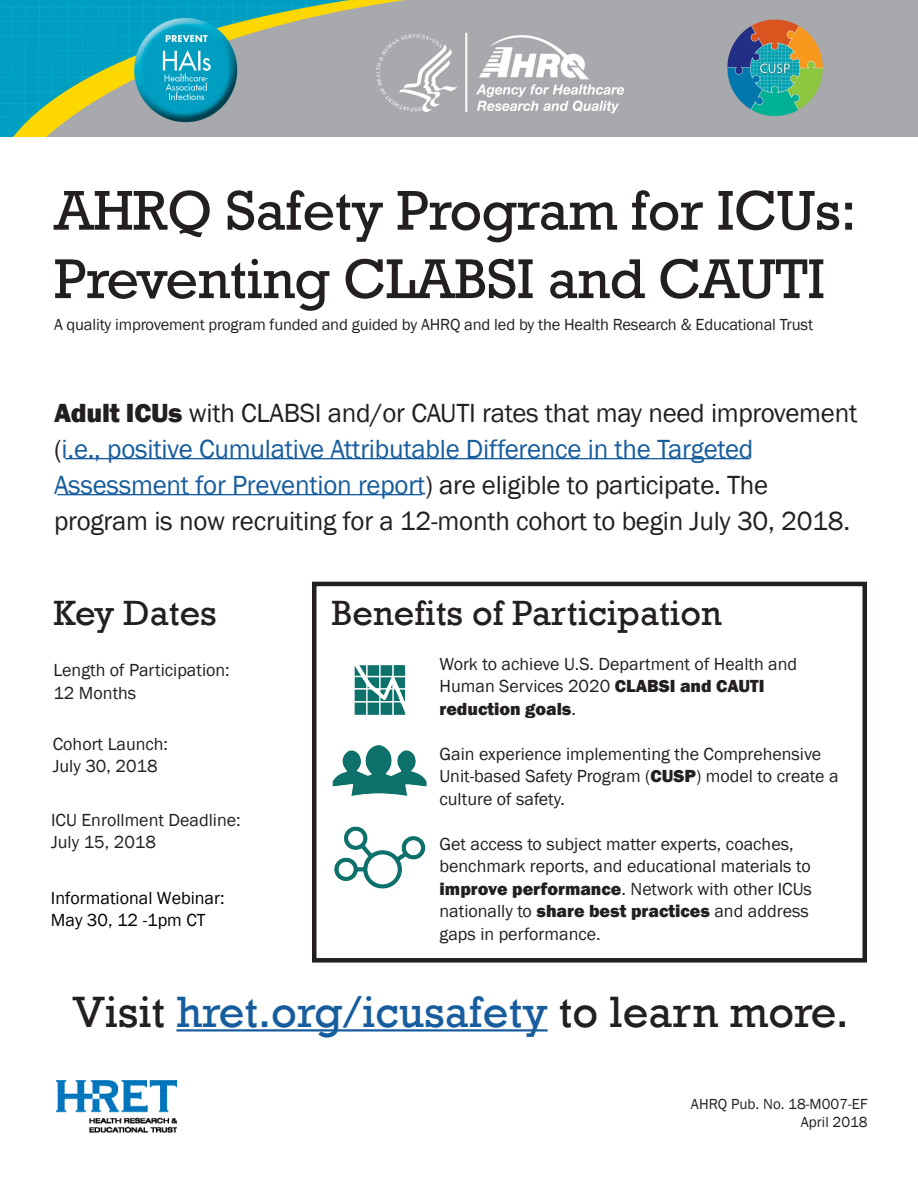
<style>
.page{position:relative;width:918px;height:1188px;background:#fff}
.page>*{position:absolute;margin:0;border:0;box-sizing:border-box;transform-origin:0 0}
.t1{font:57px/68.4px "Rockwell";letter-spacing:-.01em;color:#231f20}
.t2{font:45px "Rockwell";color:#175d9e}
.t3{font:36px "Rockwell";color:#231f20}
.t4{font:27px/36px "Franklin Gothic";letter-spacing:-.01em;color:#231f20}
.t5{font:18px/22.5px "Franklin Gothic";color:#231f20}
.t6{font:18px/21.6px "Franklin Gothic";color:#000}
.t7{font:16.5px "Franklin Gothic";letter-spacing:-.01em;color:#231f20}
.t8{font:15px/18px "Franklin Gothic";color:#231f20;text-align:right}
.s1{font-weight:800}
.s2{color:#175d9e}
.s3{color:#231f20}
</style>
<div class="page">
<div style="left:312px;top:582px;width:555px;height:381px;border:4px solid #231f20"></div>
<hr style="left:57px;top:494px;width:365px;height:1px;background:#175d9e">
<hr style="left:65px;top:458px;width:685px;height:1px;background:#175d9e">
<hr style="left:176px;top:1029px;width:372px;height:3px;background:#175d9e">
<img style="left:57px;top:1080px;width:120px;height:53px">
<img style="left:354px;top:665px;width:52px;height:50px">
<img style="left:332px;top:745px;width:95px;height:51px">
<img style="left:334px;top:826px;width:92px;height:63px">
<img style="left:0;top:0;width:918px;height:136px">
<p class="t1" style="left:54px;top:177px;width:804px">AHRQ Safety Program for ICUs:<br>Preventing CLABSI and CAUTI</p>
<p class="t7" style="left:54px;top:315px;width:761px">A quality improvement program funded and guided by AHRQ and led by the Health Research &amp; Educational Trust</p>
<p class="t4" style="left:54px;top:396px;width:805px"><span class="s1">Adult ICUs</span> with CLABSI and/or CAUTI rates that may need improvement (<span class="s2">i.e., positive Cumulative Attributable Difference in the Targeted Assessment for Prevention report</span>) are eligible to participate. The program is now recruiting for a 12-month cohort to begin July 30, 2018.</p>
<p class="t3" style="left:53px;top:592px;width:165px">Key Dates</p>
<p class="t5" style="left:53px;top:659px;width:178px">Length of Participation:<br>12 Months</p>
<p class="t5" style="left:53px;top:734px;width:117px;line-height:21.6px">Cohort Launch:<br>July 30, 2018</p>
<p class="t5" style="left:51px;top:809px;width:191px">ICU Enrollment Deadline:<br>July 15, 2018</p>
<p class="t6" style="left:51px;top:888px;width:175px">Informational Webinar:<br>May 30, 12 -1pm CT</p>
<p class="t3" style="left:332px;top:592px;width:392px">Benefits of Participation</p>
<p class="t5" style="left:440px;top:653px;width:359px">Work to achieve U.S. Department of Health and<br>Human Services 2020 <span class="s1">CLABSI and CAUTI reduction goals</span>.</p>
<p class="t5" style="left:440px;top:743px;width:401px">Gain experience implementing the Comprehensive<br>Unit-based Safety Program (<span class="s1">CUSP</span>) model to create a culture of safety.</p>
<p class="t5" style="left:440px;top:833px;width:374px">Get access to subject matter experts, coaches, benchmark reports, and educational materials to <span class="s1">improve performance</span>. Network with other ICUs nationally to <span class="s1">share best practices</span> and address gaps in performance.</p>
<p class="t2" style="left:73px;top:986px;width:777px"><span class="s3">Visit</span> hret.org/icusafety <span class="s3">to learn more.</span></p>
<p class="t8" style="left:691px;top:1095px;width:178px">AHRQ Pub. No. 18-M007-EF<br>April 2018</p>
</div>
